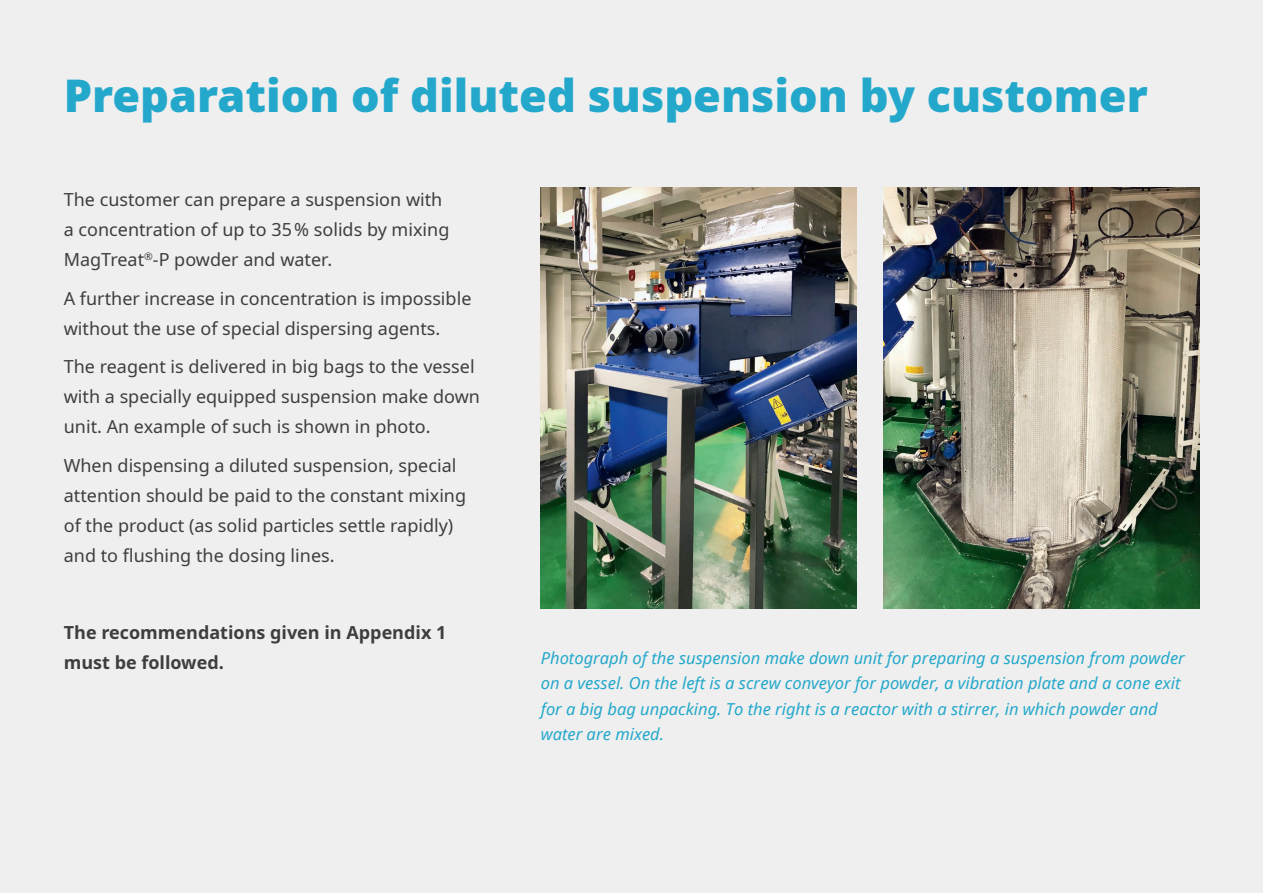
<style>
.page{position:relative;width:1263px;height:893px;background:#efefef}
.page>*{position:absolute;margin:0;border:0;box-sizing:border-box;transform-origin:0 0}
.заголовок{font:900 45px "Noto Sans";color:#23a8cb}
.основной{font:18px/30px "Noto Sans";color:#3e3e3f}
.основной-2{font:700 18px/30px "Noto Sans";color:#3e3e3f}
.название_рисунка{font:italic 16.5px/25.5px "Noto Sans";color:#23a8cb}
</style>
<div class="page">
<img style="left:883px;top:187px;width:316px;height:421px">
<img style="left:541px;top:187px;width:316px;height:421px">
<p class="заголовок" style="left:64px;top:61px;width:1085px">Preparation of diluted suspension by customer</p>
<p class="основной" style="left:64px;top:185px;width:387px">The customer can prepare a suspension with a concentration of up to 35% solids by mixing<br>MagTreat<sup>®</sup>-P powder and water.</p>
<p class="основной" style="left:64px;top:284px;width:409px">A further increase in concentration is impossible without the use of special dispersing agents.</p>
<p class="основной" style="left:64px;top:352px;width:418px">The reagent is delivered in big bags to the vessel with a specially equipped suspension make down unit. An example of such is shown in photo.</p>
<p class="основной" style="left:64px;top:451px;width:404px">When dispensing a diluted suspension, special attention should be paid to the constant mixing of the product (as solid particles settle rapidly) and to flushing the dosing lines.</p>
<p class="основной-2" style="left:64px;top:618px;width:384px">The recommendations given in Appendix 1 must be followed.</p>
<p class="название_рисунка" style="left:541px;top:644px;width:645px">Photograph of the suspension make down unit for preparing a suspension from powder on a vessel. On the left is a screw conveyor for powder, a vibration plate and a cone exit for a big bag unpacking. To the right is a reactor with a stirrer, in which powder and water are mixed.</p>
</div>
